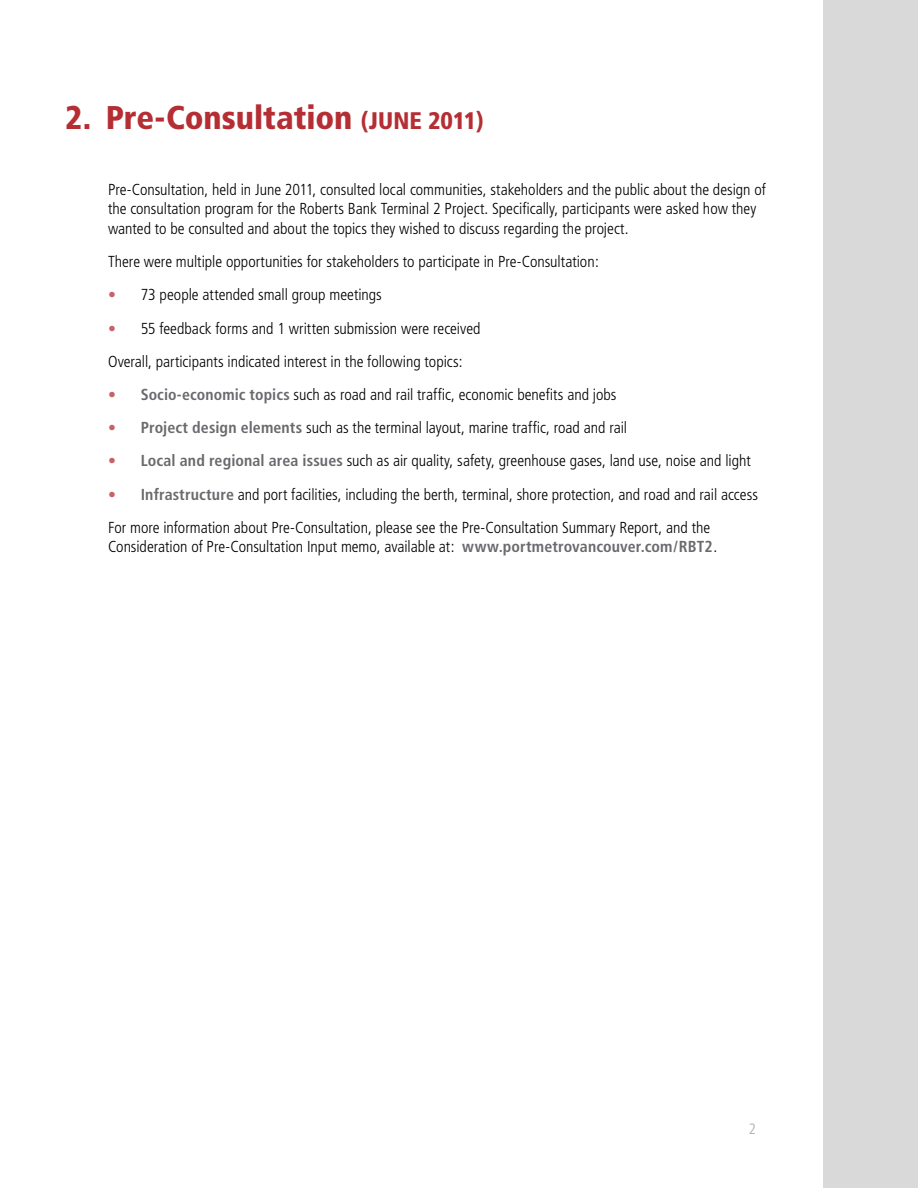
<style>
.page{position:relative;width:918px;height:1188px;background:#fff}
.page>*{position:absolute;margin:0;border:0;box-sizing:border-box;transform-origin:0 0}
.t1{font:900 condensed 32.85px "Frutiger";letter-spacing:-.005em;color:#b42e34}
.t2{font:300 condensed 15.9px/19.6px "Frutiger";color:#000}
.t3{font:300 condensed 15px "Frutiger";color:#a8aaad}
.s1{font-size:24px}
.s2{font-size:15.75px;color:#c76267}
.s3{font-weight:700;color:#696a6d}
.s4{font-weight:700;font-size:15.75px;color:#696a6d}
</style>
<div class="page">
<div style="left:824px;top:0;width:94px;height:1188px;background:#d9d9d9"></div>
<h1 class="t1" style="left:65px;top:98px;width:420px">2. Pre-Consultation <span class="s1">(JUNE 2011)</span></h1>
<p class="t2" style="left:108px;top:179px;width:659px">Pre-Consultation, held in June 2011, consulted local communities, stakeholders and the public about the design of the consultation program for the Roberts Bank Terminal 2 Project. Specifically, participants were asked how they wanted to be consulted and about the topics they wished to discuss regarding the project.</p>
<p class="t2" style="left:108px;top:252px;width:492px">There were multiple opportunities for stakeholders to participate in Pre-Consultation:</p>
<p class="t2" style="left:108px;top:285px;width:275px"><span class="s2">•</span> 73 people attended small group meetings</p>
<p class="t2" style="left:108px;top:312px;width:374px;line-height:33.2px"><span class="s2">•</span> 55 feedback forms and 1 written submission were received<br>Overall, participants indicated interest in the following topics:</p>
<p class="t2" style="left:108px;top:385px;width:510px"><span class="s2">•</span> <span class="s3">S</span><span class="s4">ocio-economic topics</span> such as road and rail traffic, economic benefits and jobs</p>
<p class="t2" style="left:108px;top:418px;width:521px"><span class="s2">•</span> <span class="s3">Project design elements</span> such as the terminal layout, marine traffic, road and rail</p>
<p class="t2" style="left:108px;top:451px;width:644px"><span class="s2">•</span> <span class="s3">Local and regional area issues</span> such as air quality, safety, greenhouse gases, land use, noise and light</p>
<p class="t2" style="left:108px;top:478px;width:651px;line-height:33.2px"><span class="s2">•</span> <span class="s3">Infrastructure</span> and port facilities, including the berth, terminal, shore protection, and road and rail access<br>For more information about Pre-Consultation, please see the Pre-Consultation Summary Report, and the</p>
<p class="t2" style="left:108px;top:537px;width:611px">Consideration of Pre-Consultation Input memo, available at: <span class="s3">www.portmetrovancouver.com/RBT2</span> .</p>
<p class="t3" style="left:749px;top:1121px;width:9px">2</p>
</div>
